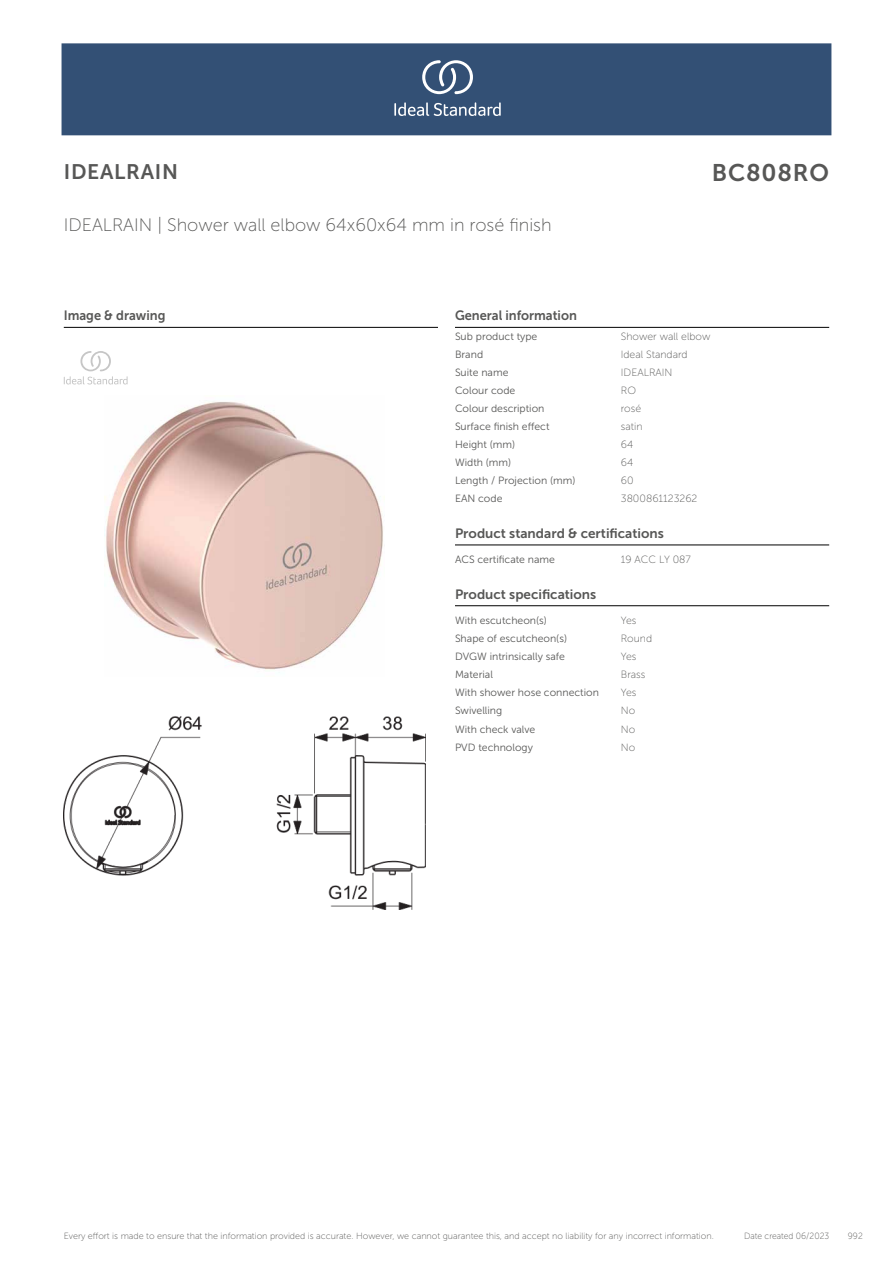
<style>
.page{position:relative;width:893px;height:1263px;background:#fff}
.page>*{position:absolute;margin:0;border:0;box-sizing:border-box;transform-origin:0 0}
.t1{font:24px "Museo Sans 700";letter-spacing:.035em;color:#575756}
.t2{font:21px "Museo Sans 700";letter-spacing:.035em;color:#575756}
.t3{font:18px "Museo Sans 100";color:#575756}
.head_9pt{font:13.5px "Museo Sans 700";color:#575756}
.head_9pt-2{font:13.5px "Museo Sans 700";color:#575756;scale:.95 1}
.head_general{font:10.5px "Museo Sans 300";color:#575756}
.value_general{font:10.5px "Museo Sans 100";color:#575756}
.t4{font:9px "Museo Sans 100";color:#575756}
.t5{font:9px "Museo Sans 100";color:#575756;scale:.95 1}
</style>
<div class="page">
<div style="left:62px;top:43px;width:769px;height:92px;background:#335075"></div>
<svg style="left:394px;top:102px;width:107px;height:14px"></svg>
<svg style="left:422px;top:60px;width:51px;height:34px"></svg>
<hr style="left:455px;top:327px;width:374px;height:1px;background:#000">
<hr style="left:455px;top:545px;width:374px;height:1px;background:#000">
<hr style="left:455px;top:605px;width:374px;height:1px;background:#000">
<hr style="left:64px;top:327px;width:374px;height:1px;background:#000">
<svg style="left:64px;top:351px;width:64px;height:33px"></svg>
<img style="left:64px;top:716px;width:361px;height:193px">
<img style="left:104px;top:402px;width:281px;height:268px">
<p class="t2" style="left:64px;top:160px;width:116px">IDEALRAIN</p>
<p class="t1" style="left:712px;top:160px;width:119px">BC808RO</p>
<p class="t3" style="left:64px;top:215px;width:489px">IDEALRAIN | Shower wall elbow 64x60x64 mm in rosé finish</p>
<p class="head_9pt-2" style="left:64px;top:308px;width:109px">Image &amp; drawing</p>
<p class="head_9pt-2" style="left:455px;top:308px;width:130px">General information</p>
<p class="head_general" style="left:455px;top:330px;width:84px">Sub product type</p>
<p class="value_general" style="left:621px;top:330px;width:91px">Shower wall elbow</p>
<p class="head_general" style="left:455px;top:348px;width:30px">Brand</p>
<p class="value_general" style="left:621px;top:349px;width:68px">Ideal Standard</p>
<p class="head_general" style="left:455px;top:367px;width:55px">Suite name</p>
<p class="value_general" style="left:621px;top:367px;width:53px">IDEALRAIN</p>
<p class="head_general" style="left:455px;top:385px;width:62px">Colour code</p>
<p class="value_general" style="left:621px;top:385px;width:17px">RO</p>
<p class="head_general" style="left:455px;top:403px;width:91px">Colour description</p>
<p class="value_general" style="left:621px;top:403px;width:22px">rosé</p>
<p class="head_general" style="left:455px;top:421px;width:96px">Surface finish effect</p>
<p class="value_general" style="left:621px;top:421px;width:23px">satin</p>
<p class="head_general" style="left:455px;top:439px;width:62px">Height (mm)</p>
<p class="value_general" style="left:621px;top:439px;width:14px">64</p>
<p class="head_general" style="left:455px;top:457px;width:58px">Width (mm)</p>
<p class="value_general" style="left:621px;top:457px;width:14px">64</p>
<p class="head_general" style="left:455px;top:475px;width:122px">Length / Projection (mm)</p>
<p class="value_general" style="left:621px;top:475px;width:14px">60</p>
<p class="head_general" style="left:455px;top:493px;width:49px">EAN code</p>
<p class="value_general" style="left:621px;top:493px;width:78px">3800861123262</p>
<p class="head_9pt" style="left:455px;top:526px;width:210px">Product standard &amp; certifications</p>
<p class="head_general" style="left:455px;top:554px;width:102px">ACS certificate name</p>
<p class="value_general" style="left:621px;top:554px;width:72px">19 ACC LY 087</p>
<p class="head_9pt" style="left:455px;top:587px;width:143px">Product specifications</p>
<p class="head_general" style="left:455px;top:615px;width:93px">With escutcheon(s)</p>
<p class="value_general" style="left:621px;top:615px;width:17px">Yes</p>
<p class="head_general" style="left:455px;top:633px;width:114px">Shape of escutcheon(s)</p>
<p class="value_general" style="left:621px;top:633px;width:33px">Round</p>
<p class="head_general" style="left:455px;top:651px;width:112px">DVGW intrinsically safe</p>
<p class="value_general" style="left:621px;top:651px;width:17px">Yes</p>
<p class="head_general" style="left:455px;top:669px;width:39px">Material</p>
<p class="value_general" style="left:621px;top:669px;width:26px">Brass</p>
<p class="head_general" style="left:455px;top:687px;width:145px">With shower hose connection</p>
<p class="value_general" style="left:621px;top:687px;width:17px">Yes</p>
<p class="head_general" style="left:455px;top:705px;width:49px">Swivelling</p>
<p class="value_general" style="left:621px;top:705px;width:16px">No</p>
<p class="head_general" style="left:455px;top:723px;width:82px">With check valve</p>
<p class="value_general" style="left:621px;top:723px;width:16px">No</p>
<p class="head_general" style="left:455px;top:741px;width:79px">PVD technology</p>
<p class="value_general" style="left:621px;top:741px;width:16px">No</p>
<p class="t4" style="left:64px;top:1231px;width:652px">Every effort is made to ensure that the information provided is accurate. However, we cannot guarantee this, and accept no liability for any incorrect information.</p>
<p class="t5" style="left:744px;top:1231px;width:91px">Date created 06/2023</p>
<p class="t5" style="left:848px;top:1231px;width:17px">992</p>
</div>
